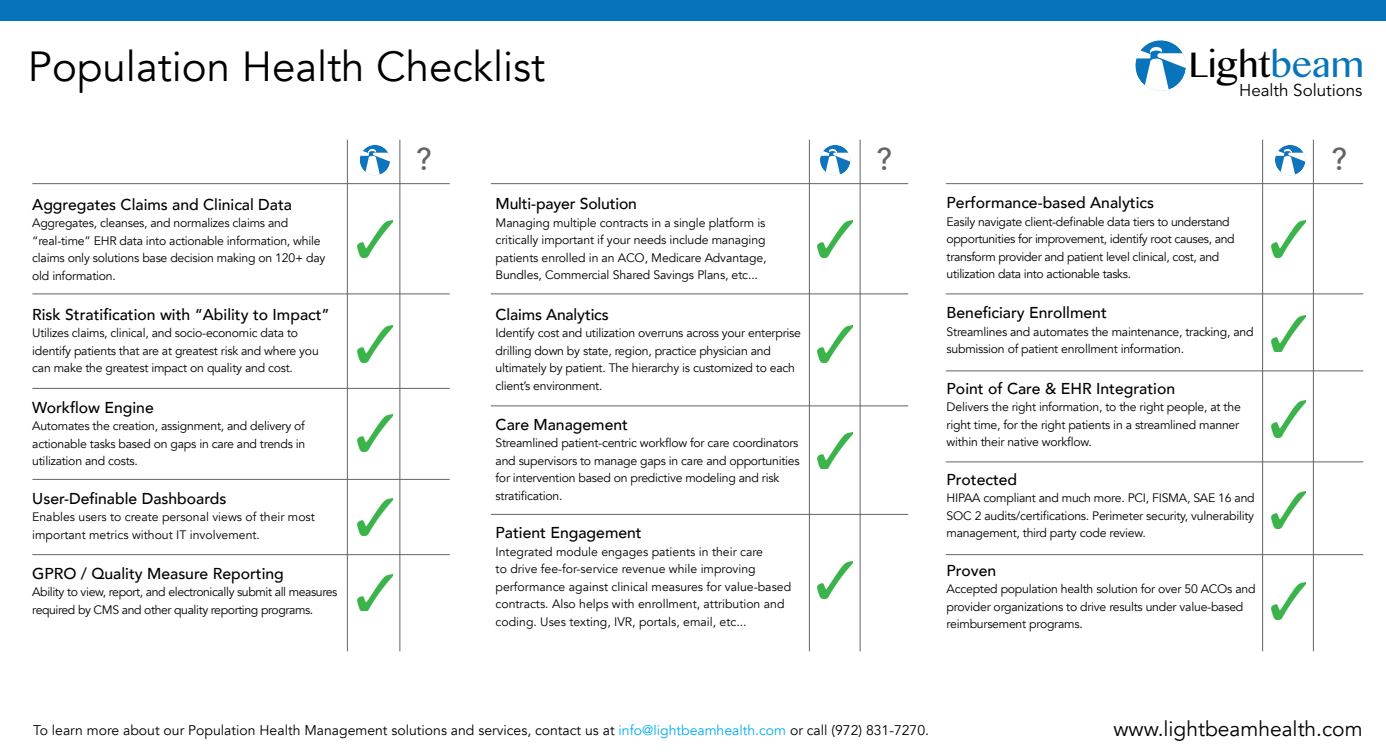
<style>
.page{position:relative;width:1386px;height:756px;background:#fff}
.page>*{position:absolute;margin:0;border:0;box-sizing:border-box;transform-origin:0 0}
.t1{font:42px "Avenir";color:#000}
.t2{font:35.88px "Bangla MN";color:#000}
.t3{font:500 31.5px "Avenir";color:#636466}
.t4{font:21px "Avenir";color:#000}
.t5{font:16.97px "Avenir";color:#000}
.t6{font:500 15.75px "Avenir";color:#000}
.t7{font:14px "Avenir";color:#000}
.t8{font:12.25px/17.5px "Avenir";letter-spacing:-.02em;color:#000}
.t9{font:12.25px/17.5px "Avenir";color:#000}
.s1{color:#0874bb}
.s2{color:#00aeef}
</style>
<div class="page">
<hr style="left:32px;top:294px;width:418px;height:1px;background:#636466">
<hr style="left:491px;top:294px;width:417px;height:1px;background:#636466">
<hr style="left:946px;top:294px;width:417px;height:1px;background:#636466">
<hr style="left:32px;top:388px;width:418px;height:1px;background:#636466">
<hr style="left:491px;top:406px;width:417px;height:1px;background:#636466">
<hr style="left:946px;top:371px;width:417px;height:1px;background:#636466">
<hr style="left:32px;top:479px;width:418px;height:1px;background:#636466">
<hr style="left:491px;top:514px;width:417px;height:1px;background:#636466">
<hr style="left:946px;top:462px;width:417px;height:1px;background:#636466">
<hr style="left:347px;top:140px;width:1px;height:511px;background:#636466">
<hr style="left:809px;top:140px;width:1px;height:511px;background:#636466">
<hr style="left:1262px;top:140px;width:1px;height:511px;background:#636466">
<img style="left:358px;top:221px;width:34px;height:36px">
<hr style="left:32px;top:183px;width:418px;height:1px;background:#636466">
<hr style="left:491px;top:183px;width:417px;height:1px;background:#636466">
<hr style="left:946px;top:183px;width:417px;height:1px;background:#636466">
<div style="left:360px;top:145px;width:30px;height:30px;background:#0e74bb;border-radius:50%"></div>
<svg style="left:360px;top:149px;width:30px;height:26px"></svg>
<hr style="left:400px;top:140px;width:1px;height:511px;background:#636466">
<img style="left:358px;top:326px;width:34px;height:36px">
<img style="left:358px;top:415px;width:34px;height:36px">
<img style="left:358px;top:499px;width:34px;height:36px">
<hr style="left:860px;top:140px;width:1px;height:511px;background:#636466">
<hr style="left:1313px;top:140px;width:1px;height:511px;background:#636466">
<hr style="left:32px;top:554px;width:418px;height:1px;background:#636466">
<hr style="left:946px;top:554px;width:417px;height:1px;background:#636466">
<div style="left:820px;top:145px;width:30px;height:30px;background:#0e74bb;border-radius:50%"></div>
<svg style="left:820px;top:149px;width:30px;height:26px"></svg>
<div style="left:1275px;top:145px;width:30px;height:30px;background:#0e74bb;border-radius:50%"></div>
<svg style="left:1275px;top:149px;width:30px;height:26px"></svg>
<img style="left:818px;top:221px;width:34px;height:36px">
<img style="left:818px;top:326px;width:34px;height:36px">
<img style="left:818px;top:432px;width:34px;height:37px">
<img style="left:1271px;top:221px;width:35px;height:36px">
<img style="left:1271px;top:315px;width:35px;height:37px">
<img style="left:1271px;top:401px;width:35px;height:36px">
<img style="left:1271px;top:492px;width:35px;height:36px">
<img style="left:358px;top:574px;width:34px;height:37px">
<img style="left:818px;top:562px;width:34px;height:36px">
<img style="left:1271px;top:583px;width:35px;height:36px">
<div style="left:1135px;top:40px;width:51px;height:51px;background:#0874bb;border-radius:50%"></div>
<svg style="left:1135px;top:47px;width:51px;height:44px"></svg>
<div style="left:0;top:0;width:1386px;height:20px;background:#0574bb"></div>
<h1 class="t1" style="left:28px;top:41px;width:519px">Population Health Checklist</h1>
<h2 class="t2" style="left:1189px;top:41px;width:177px">Light<span class="s1">beam</span></h2>
<h3 class="t5" style="left:1239px;top:80px;width:125px">Health Solutions</h3>
<p class="t6" style="left:32px;top:191px;width:261px">Aggregates Claims and Clinical Data</p>
<p class="t8" style="left:32px;top:214px;width:295px">Aggregates, cleanses, and normalizes claims and “real-time” EHR data into actionable information, while claims only solutions base decision making on 120+ day old information.</p>
<p class="t6" style="left:32px;top:301px;width:299px">Risk Stratification with “Ability to Impact”</p>
<p class="t8" style="left:32px;top:325px;width:288px">Utilizes claims, clinical, and socio-economic data to identify patients that are at greatest risk and where you can make the greatest impact on quality and cost.</p>
<p class="t6" style="left:32px;top:394px;width:123px">Workflow Engine</p>
<p class="t8" style="left:32px;top:417px;width:275px;text-align:justify">Automates the creation, assignment, and delivery of actionable tasks based on gaps in care and trends in utilization and costs.</p>
<p class="t6" style="left:32px;top:485px;width:196px">User-Definable Dashboards</p>
<p class="t9" style="left:32px;top:508px;width:284px">Enables users to create personal views of their most important metrics without IT involvement.</p>
<p class="t6" style="left:32px;top:560px;width:253px">GPRO / Quality Measure Reporting</p>
<p class="t8" style="left:32px;top:584px;width:307px">Ability to view, report, and electronically submit all measures required by CMS and other quality reporting programs.</p>
<h3 class="t3" style="left:416px;top:132px;width:17px">?</h3>
<h3 class="t3" style="left:876px;top:132px;width:17px">?</h3>
<h3 class="t3" style="left:1331px;top:132px;width:17px">?</h3>
<p class="t6" style="left:496px;top:190px;width:143px">Multi-payer Solution</p>
<p class="t8" style="left:496px;top:214px;width:273px;text-align:justify">Managing multiple contracts in a single platform is critically important if your needs include managing patients enrolled in an ACO, Medicare Advantage, Bundles, Commercial Shared Savings Plans, etc...</p>
<p class="t6" style="left:496px;top:301px;width:115px">Claims Analytics</p>
<p class="t8" style="left:496px;top:324px;width:307px">Identify cost and utilization overruns across your enterprise drilling down by state, region, practice physician and ultimately by patient. The hierarchy is customized to each client’s environment.</p>
<p class="t6" style="left:496px;top:411px;width:134px">Care Management</p>
<p class="t8" style="left:496px;top:435px;width:306px">Streamlined patient-centric workflow for care coordinators and supervisors to manage gaps in care and opportunities for intervention based on predictive modeling and risk stratification.</p>
<p class="t6" style="left:496px;top:519px;width:148px">Patient Engagement</p>
<p class="t9" style="left:496px;top:543px;width:297px">Integrated module engages patients in their care<br>to drive fee-for-service revenue while improving performance against clinical measures for value-based contracts. Also helps with enrollment, attribution and coding. Uses texting, IVR, portals, email, etc...</p>
<p class="t6" style="left:947px;top:189px;width:209px">Performance-based Analytics</p>
<p class="t8" style="left:947px;top:213px;width:290px">Easily navigate client-definable data tiers to understand opportunities for improvement, identify root causes, and transform provider and patient level clinical, cost, and utilization data into actionable tasks.</p>
<p class="t6" style="left:947px;top:299px;width:162px">Beneficiary Enrollment</p>
<p class="t8" style="left:947px;top:323px;width:308px">Streamlines and automates the maintenance, tracking, and submission of patient enrollment information.</p>
<p class="t6" style="left:947px;top:375px;width:230px">Point of Care &amp; EHR Integration</p>
<p class="t8" style="left:947px;top:398px;width:296px">Delivers the right information, to the right people, at the right time, for the right patients in a streamlined manner within their native workflow.</p>
<p class="t6" style="left:947px;top:466px;width:72px">Protected</p>
<p class="t8" style="left:947px;top:489px;width:310px;text-align:justify">HIPAA compliant and much more. PCI, FISMA, SAE 16 and SOC 2 audits/certifications. Perimeter security, vulnerability management, third party code review.</p>
<p class="t6" style="left:947px;top:557px;width:51px">Proven</p>
<p class="t8" style="left:947px;top:580px;width:310px">Accepted population health solution for over 50 ACOs and provider organizations to drive results under value-based reimbursement programs.</p>
<p class="t7" style="left:33px;top:722px;width:897px">To learn more about our Population Health Management solutions and services, contact us at <span class="s2">info@lightbeamhealth.com</span> or call (972) 831-7270.</p>
<h3 class="t4" style="left:1113px;top:716px;width:251px">www.lightbeamhealth.com</h3>
</div>
